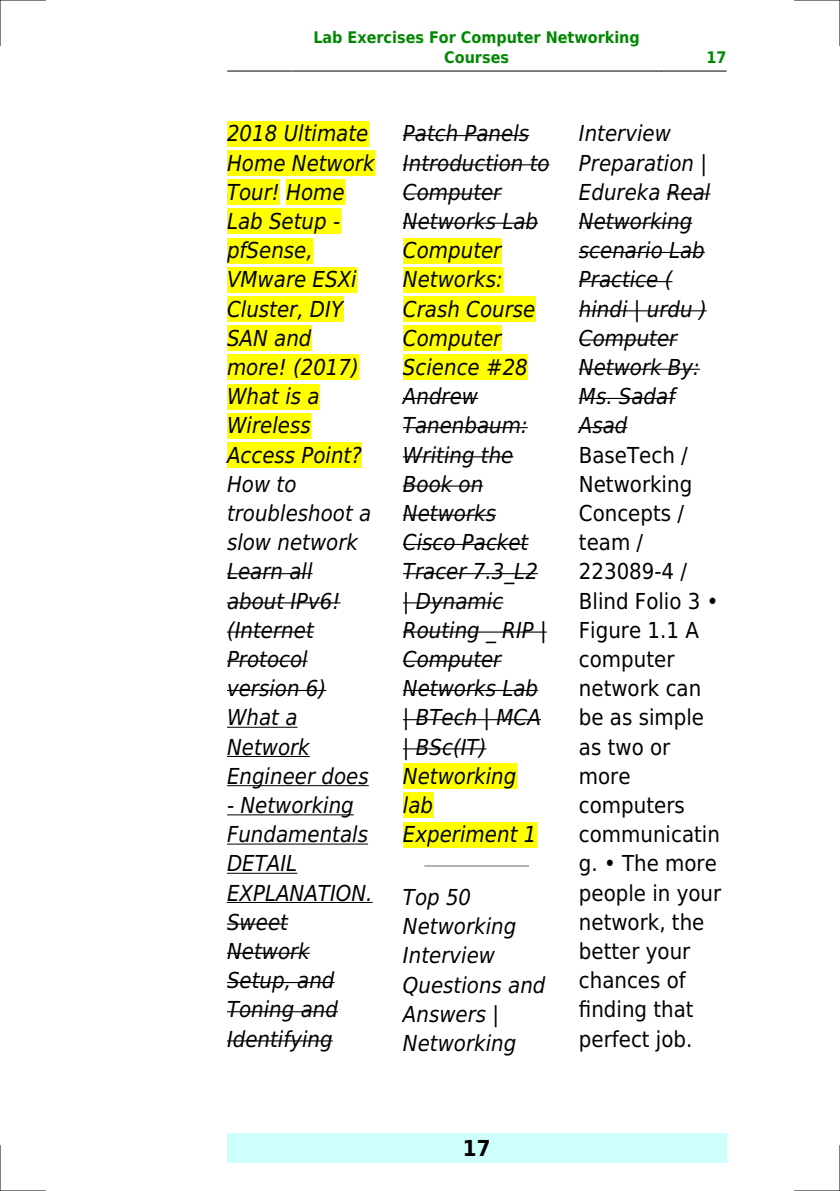
<style>
.page{position:relative;width:840px;height:1191px;background:#fff}
.page>*{position:absolute;margin:0;border:0;box-sizing:border-box;transform-origin:0 0}
.t1{font:italic 22px/29.2px "DejaVu Sans Condensed";color:#000}
.t2{font:22px/29.2px "DejaVu Sans Condensed";color:#000}
.t3{font:700 22px "DejaVu Sans Condensed";color:#000}
.t4{font:700 16px/19.2px "DejaVu Sans Condensed";color:#080;text-align:center}
</style>
<div class="page">
<hr style="left:227px;top:71px;width:64px;height:1px;background:#000">
<hr style="left:292px;top:71px;width:368px;height:1px;background:#000">
<hr style="left:661px;top:71px;width:64px;height:1px;background:#000">
<div style="left:227px;top:1133px;width:499px;height:29px;background:#cffffc"></div>
<div style="left:227px;top:121px;width:141px;height:25px;background:#ff0"></div>
<div style="left:227px;top:150px;width:147px;height:26px;background:#ff0"></div>
<div style="left:227px;top:179px;width:53px;height:26px;background:#ff0"></div>
<div style="left:286px;top:179px;width:58px;height:26px;background:#ff0"></div>
<div style="left:227px;top:208px;width:113px;height:26px;background:#ff0"></div>
<div style="left:227px;top:238px;width:85px;height:25px;background:#ff0"></div>
<div style="left:227px;top:267px;width:129px;height:25px;background:#ff0"></div>
<div style="left:227px;top:296px;width:116px;height:26px;background:#ff0"></div>
<div style="left:227px;top:325px;width:84px;height:26px;background:#ff0"></div>
<div style="left:227px;top:354px;width:131px;height:26px;background:#ff0"></div>
<div style="left:227px;top:384px;width:92px;height:25px;background:#ff0"></div>
<div style="left:227px;top:413px;width:84px;height:25px;background:#ff0"></div>
<div style="left:227px;top:442px;width:135px;height:26px;background:#ff0"></div>
<hr style="left:227px;top:573px;width:85px;height:1px;background:#000">
<hr style="left:227px;top:602px;width:113px;height:1px;background:#000">
<hr style="left:227px;top:631px;width:86px;height:1px;background:#000">
<hr style="left:227px;top:660px;width:80px;height:2px;background:#000">
<hr style="left:227px;top:690px;width:99px;height:1px;background:#000">
<hr style="left:227px;top:727px;width:70px;height:1px;background:#000">
<hr style="left:227px;top:756px;width:82px;height:1px;background:#000">
<hr style="left:227px;top:785px;width:141px;height:1px;background:#000">
<hr style="left:227px;top:814px;width:126px;height:1px;background:#000">
<hr style="left:227px;top:843px;width:141px;height:1px;background:#000">
<hr style="left:227px;top:872px;width:70px;height:1px;background:#000">
<hr style="left:227px;top:902px;width:145px;height:1px;background:#000">
<hr style="left:227px;top:923px;width:61px;height:1px;background:#000">
<hr style="left:227px;top:952px;width:82px;height:2px;background:#000">
<hr style="left:227px;top:982px;width:107px;height:1px;background:#000">
<hr style="left:227px;top:1011px;width:111px;height:1px;background:#000">
<hr style="left:227px;top:1040px;width:105px;height:1px;background:#000">
<hr style="left:403px;top:135px;width:126px;height:1px;background:#000">
<hr style="left:403px;top:164px;width:146px;height:1px;background:#000">
<hr style="left:403px;top:193px;width:98px;height:2px;background:#000">
<hr style="left:403px;top:223px;width:134px;height:1px;background:#000">
<div style="left:403px;top:238px;width:98px;height:25px;background:#ff0"></div>
<div style="left:403px;top:267px;width:99px;height:25px;background:#ff0"></div>
<div style="left:403px;top:296px;width:132px;height:26px;background:#ff0"></div>
<div style="left:403px;top:325px;width:98px;height:26px;background:#ff0"></div>
<div style="left:403px;top:354px;width:124px;height:26px;background:#ff0"></div>
<hr style="left:403px;top:398px;width:75px;height:1px;background:#000">
<hr style="left:403px;top:427px;width:124px;height:1px;background:#000">
<hr style="left:403px;top:456px;width:110px;height:1px;background:#000">
<hr style="left:403px;top:485px;width:80px;height:1px;background:#000">
<hr style="left:403px;top:515px;width:92px;height:1px;background:#000">
<hr style="left:403px;top:544px;width:125px;height:1px;background:#000">
<hr style="left:403px;top:573px;width:134px;height:1px;background:#000">
<hr style="left:403px;top:602px;width:100px;height:1px;background:#000">
<hr style="left:403px;top:631px;width:143px;height:1px;background:#000">
<hr style="left:403px;top:660px;width:98px;height:2px;background:#000">
<hr style="left:403px;top:690px;width:134px;height:1px;background:#000">
<hr style="left:403px;top:719px;width:137px;height:1px;background:#000">
<hr style="left:403px;top:748px;width:83px;height:1px;background:#000">
<div style="left:403px;top:763px;width:113px;height:26px;background:#ff0"></div>
<div style="left:403px;top:792px;width:30px;height:26px;background:#ff0"></div>
<div style="left:403px;top:821px;width:133px;height:26px;background:#ff0"></div>
<hr style="left:425px;top:865px;width:103px;height:1px;background:#999">
<hr style="left:666px;top:193px;width:44px;height:2px;background:#000">
<hr style="left:578px;top:223px;width:114px;height:1px;background:#000">
<hr style="left:578px;top:252px;width:126px;height:1px;background:#000">
<hr style="left:578px;top:281px;width:94px;height:1px;background:#000">
<hr style="left:578px;top:310px;width:128px;height:1px;background:#000">
<hr style="left:578px;top:339px;width:99px;height:1px;background:#000">
<hr style="left:578px;top:369px;width:121px;height:1px;background:#000">
<hr style="left:578px;top:398px;width:97px;height:1px;background:#000">
<hr style="left:578px;top:427px;width:49px;height:1px;background:#000">
<hr style="left:0;top:0;width:45px;height:1px;background:#000">
<hr style="left:794px;top:0;width:45px;height:1px;background:#000">
<hr style="left:0;top:1190px;width:45px;height:1px;background:#000">
<hr style="left:794px;top:1190px;width:45px;height:1px;background:#000">
<hr style="left:0;top:0;width:1px;height:45px;background:#000">
<hr style="left:0;top:1145px;width:1px;height:46px;background:#000">
<hr style="left:839px;top:0;width:1px;height:45px;background:#000">
<hr style="left:839px;top:1145px;width:1px;height:46px;background:#000">
<p class="t4" style="left:313px;top:28px;width:328px">Lab Exercises For Computer Networking<br>Courses</p>
<p class="t4" style="left:706px;top:48px;width:22px">17</p>
<p class="t1" style="left:227px;top:119px;width:149px">2018 Ultimate<br>Home Network<br>Tour! Home<br>Lab Setup - pfSense,<br>VMware ESXi<br>Cluster, DIY<br>SAN and more! (2017)<br>What is a<br>Wireless<br>Access Point?<br>How to troubleshoot a slow network<br>Learn all about IPv6! (Internet<br>Protocol version 6)<br>What a<br>Network<br>Engineer does</p>
<p class="t1" style="left:227px;top:790px;width:147px">- Networking<br>Fundamentals<br>DETAIL<br>EXPLANATION.<br>Sweet<br>Network<br>Setup, and<br>Toning and<br>Identifying</p>
<p class="t1" style="left:403px;top:119px;width:148px">Patch Panels<br>Introduction to<br>Computer<br>Networks Lab<br>Computer<br>Networks:<br>Crash Course<br>Computer<br>Science #28<br>Andrew<br>Tanenbaum:<br>Writing the<br>Book on<br>Networks<br>Cisco Packet<br>Tracer 7.3_L2 | Dynamic<br>Routing _ RIP |<br>Computer<br>Networks Lab | BTech | MCA | BSc(IT)<br>Networking lab<br>Experiment 1</p>
<p class="t1" style="left:403px;top:882px;width:144px">Top 50<br>Networking<br>Interview<br>Questions and<br>Answers |<br>Networking</p>
<p class="t1" style="left:578px;top:119px;width:133px">Interview<br>Preparation |<br>Edureka Real<br>Networking scenario Lab<br>Practice ( hindi | urdu )<br>Computer<br>Network By:<br>Ms. Sadaf<br>Asad</p>
<p class="t2" style="left:578px;top:440px;width:144px">BaseTech /<br>Networking<br>Concepts / team /<br>223089-4 /<br>Blind Folio 3<br>Figure 1.1 A computer network can be as simple as two or more computers communicatin g. The more people in your network, the better your chances of finding that perfect job.</p>
<p class="t3" style="left:462px;top:1135px;width:29px">17</p>
</div>
